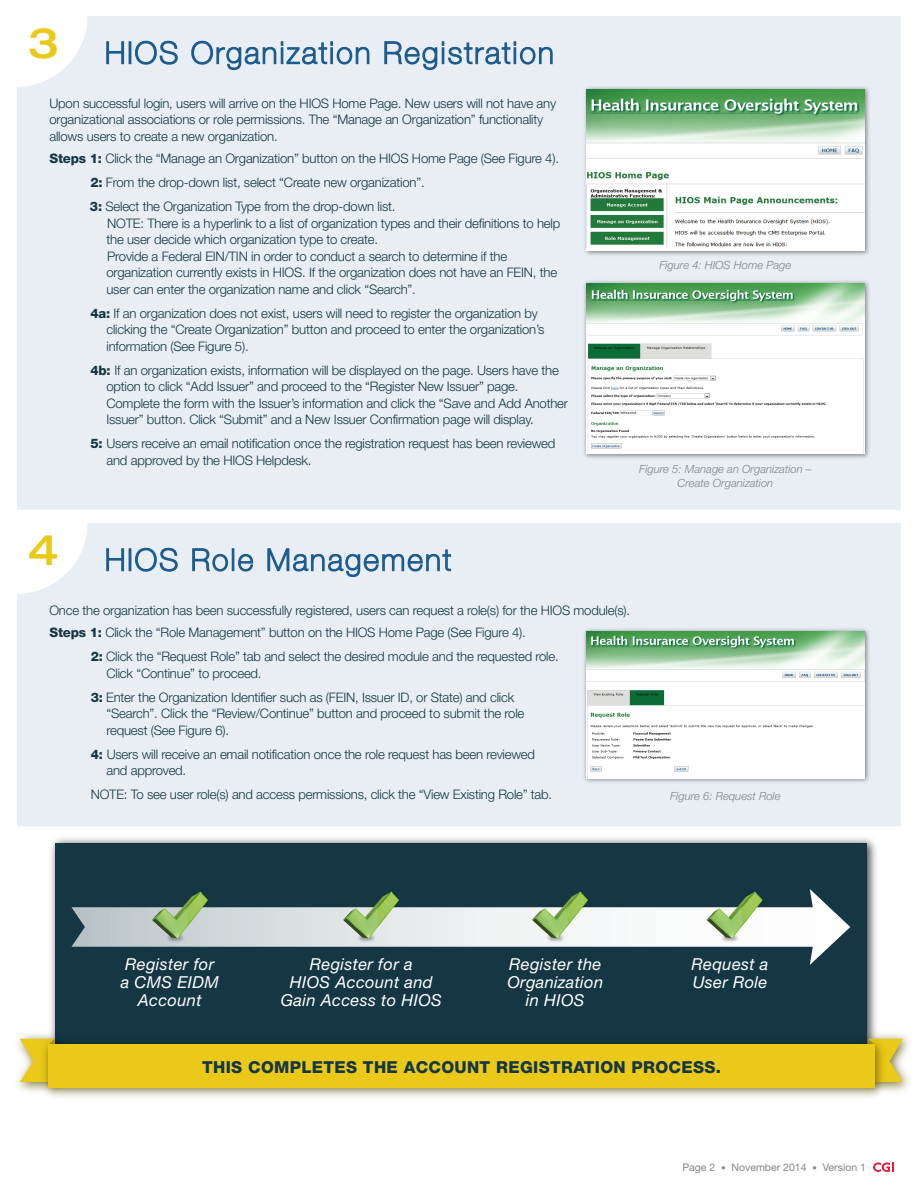
<style>
.page{position:relative;width:918px;height:1188px;background:#fff}
.page>*{position:absolute;margin:0;border:0;box-sizing:border-box;transform-origin:0 0}
.t1{font:italic 16.5px/18px "Helvetica Neue";letter-spacing:.02em;color:#fff;text-align:center}
.t2{font:800 16.5px "Helvetica Neue";letter-spacing:.02em;color:#153643}
.t3{font:300 13.2px/16.5px "Helvetica Neue";letter-spacing:-.015em;color:#153643}
.t4{font:italic 300 11.25px/13.5px "Helvetica Neue";color:#838483;text-align:center}
.t5{font:10.5px "Helvetica Neue";color:#838483}
.s1{font-weight:800}
.s2{font-size:9px}
</style>
<div class="page">
<svg style="left:873px;top:1162px;width:20px;height:10px"></svg>
<div style="left:17px;top:16px;width:884px;height:494px;background:#e8eef4"></div>
<svg style="left:106px;top:41px;width:19px;height:24px"></svg>
<div style="left:129px;top:41px;width:2px;height:23px;border:2px solid #1e5b8f"></div>
<svg style="left:134px;top:40px;width:45px;height:25px"></svg>
<svg style="left:190px;top:40px;width:180px;height:31px;background:#b7cadb"></svg>
<svg style="left:384px;top:41px;width:169px;height:30px;background:#b3c7d9"></svg>
<img style="left:581px;top:84px;width:292px;height:175px">
<div style="left:587px;top:89px;width:278px;height:162px;background:#fff"></div>
<img style="left:587px;top:89px;width:278px;height:158px">
<img style="left:581px;top:278px;width:291px;height:184px">
<img style="left:586px;top:283px;width:278px;height:171px">
<div style="left:17px;top:523px;width:884px;height:303px;background:#e8eef4"></div>
<svg style="left:106px;top:548px;width:19px;height:24px"></svg>
<div style="left:129px;top:548px;width:2px;height:23px;border:2px solid #1e5b8f"></div>
<svg style="left:134px;top:547px;width:45px;height:25px"></svg>
<svg style="left:191px;top:548px;width:38px;height:24px"></svg>
<div style="left:232px;top:548px;width:2px;height:23px;border:2px solid #1e5b8f"></div>
<svg style="left:237px;top:553px;width:17px;height:19px"></svg>
<svg style="left:267px;top:543px;width:185px;height:35px;background:#bbcddd"></svg>
<img style="left:581px;top:626px;width:291px;height:160px">
<img style="left:586px;top:631px;width:278px;height:147px">
<img style="left:51px;top:838px;width:825px;height:190px">
<div style="left:56px;top:843px;width:811px;height:204px;background:#153643"></div>
<img style="left:17px;top:1028px;width:39px;height:64px">
<svg style="left:20px;top:1039px;width:17px;height:43px"></svg>
<img style="left:867px;top:1028px;width:42px;height:64px">
<svg style="left:890px;top:1039px;width:13px;height:43px"></svg>
<img style="left:37px;top:1034px;width:853px;height:64px">
<div style="left:48px;top:1045px;width:826px;height:43px;background:#eac918"></div>
<svg style="left:71px;top:889px;width:779px;height:76px"></svg>
<img style="left:495px;top:889px;width:121px;height:76px">
<svg style="left:532px;top:892px;width:56px;height:46px"></svg>
<img style="left:541px;top:923px;width:33px;height:20px">
<img style="left:306px;top:889px;width:121px;height:76px">
<svg style="left:343px;top:892px;width:56px;height:46px"></svg>
<img style="left:352px;top:923px;width:33px;height:20px">
<img style="left:115px;top:889px;width:121px;height:76px">
<svg style="left:152px;top:892px;width:56px;height:46px"></svg>
<img style="left:161px;top:923px;width:33px;height:20px">
<img style="left:669px;top:889px;width:122px;height:76px">
<svg style="left:707px;top:892px;width:55px;height:46px"></svg>
<img style="left:716px;top:923px;width:32px;height:20px">
<p class="t3" style="left:49px;top:95px;width:508px">Upon successful login, users will arrive on the HIOS Home Page. New users will not have any organizational associations or role permissions. The “Manage an Organization” functionality allows users to create a new organization.</p>
<p class="t3" style="left:90px;top:146px;width:471px;line-height:24px;text-indent:-41px"><span class="s1">Steps 1:</span> Click the “Manage an Organization” button on the HIOS Home Page (See Figure 4).<br><span class="s1">2:</span> From the drop-down list, select “Create new organization”.<br><span class="s1">3:</span> Select the Organization Type from the drop-down list.</p>
<p class="t3" style="left:106px;top:215px;width:455px">NOTE: There is a hyperlink to a list of organization types and their definitions to help the user decide which organization type to create.<br>Provide a Federal EIN/TIN in order to conduct a search to determine if the organization currently exists in HIOS. If the organization does not have an FEIN, the user can enter the organization name and click “Search”.</p>
<p class="t3" style="left:106px;top:305px;width:439px;text-indent:-16px"><span class="s1">4a:</span> If an organization does not exist, users will need to register the organization by clicking the “Create Organization” button and proceed to enter the organization’s information (See Figure 5).</p>
<p class="t3" style="left:106px;top:362px;width:463px;text-indent:-16px"><span class="s1">4b:</span> If an organization exists, information will be displayed on the page. Users have the option to click “Add Issuer” and proceed to the “Register New Issuer” page.<br>Complete the form with the Issuer’s information and click the “Save and Add Another Issuer” button. Click “Submit” and a New Issuer Confirmation page will display.</p>
<p class="t3" style="left:106px;top:435px;width:450px;text-indent:-16px"><span class="s1">5:</span> Users receive an email notification once the registration request has been reviewed and approved by the HIOS Helpdesk.</p>
<p class="t4" style="left:659px;top:258px;width:133px">Figure 4: HIOS Home Page</p>
<p class="t4" style="left:639px;top:462px;width:174px">Figure 5: Manage an Organization –<br>Create Organization</p>
<p class="t3" style="left:49px;top:599px;width:582px;line-height:22.5px">Once the organization has been successfully registered, users can request a role(s) for the HIOS module(s).<br><span class="s1">Steps 1:</span> Click the “Role Management” button on the HIOS Home Page (See Figure 4).</p>
<p class="t3" style="left:106px;top:648px;width:454px;text-indent:-16px"><span class="s1">2:</span> Click the “Request Role” tab and select the desired module and the requested role.<br>Click “Continue” to proceed.</p>
<p class="t3" style="left:106px;top:689px;width:419px;text-indent:-16px"><span class="s1">3:</span> Enter the Organization Identifier such as (FEIN, Issuer ID, or State) and click “Search”. Click the “Review/Continue” button and proceed to submit the role request (See Figure 6).</p>
<p class="t3" style="left:106px;top:746px;width:430px;text-indent:-16px"><span class="s1">4:</span> Users will receive an email notification once the role request has been reviewed and approved.</p>
<p class="t3" style="left:91px;top:786px;width:463px">NOTE: To see user role(s) and access permissions, click the “View Existing Role” tab.</p>
<p class="t4" style="left:670px;top:789px;width:112px">Figure 6: Request Role</p>
<p class="t1" style="left:121px;top:955px;width:99px">Register for a CMS EIDM<br>Account</p>
<p class="t1" style="left:692px;top:955px;width:78px;text-align:left">Request a<br>User Role</p>
<p class="t1" style="left:281px;top:955px;width:163px">Register for a<br>HIOS Account and<br>Gain Access to HIOS</p>
<p class="t1" style="left:507px;top:955px;width:97px">Register the<br>Organization in HIOS</p>
<p class="t2" style="left:202px;top:1057px;width:520px">THIS COMPLETES THE ACCOUNT REGISTRATION PROCESS.</p>
<p class="t5" style="left:682px;top:1162px;width:185px">Page 2 <span class="s2">•</span> November 2014 <span class="s2">•</span> Version 1</p>
</div>
